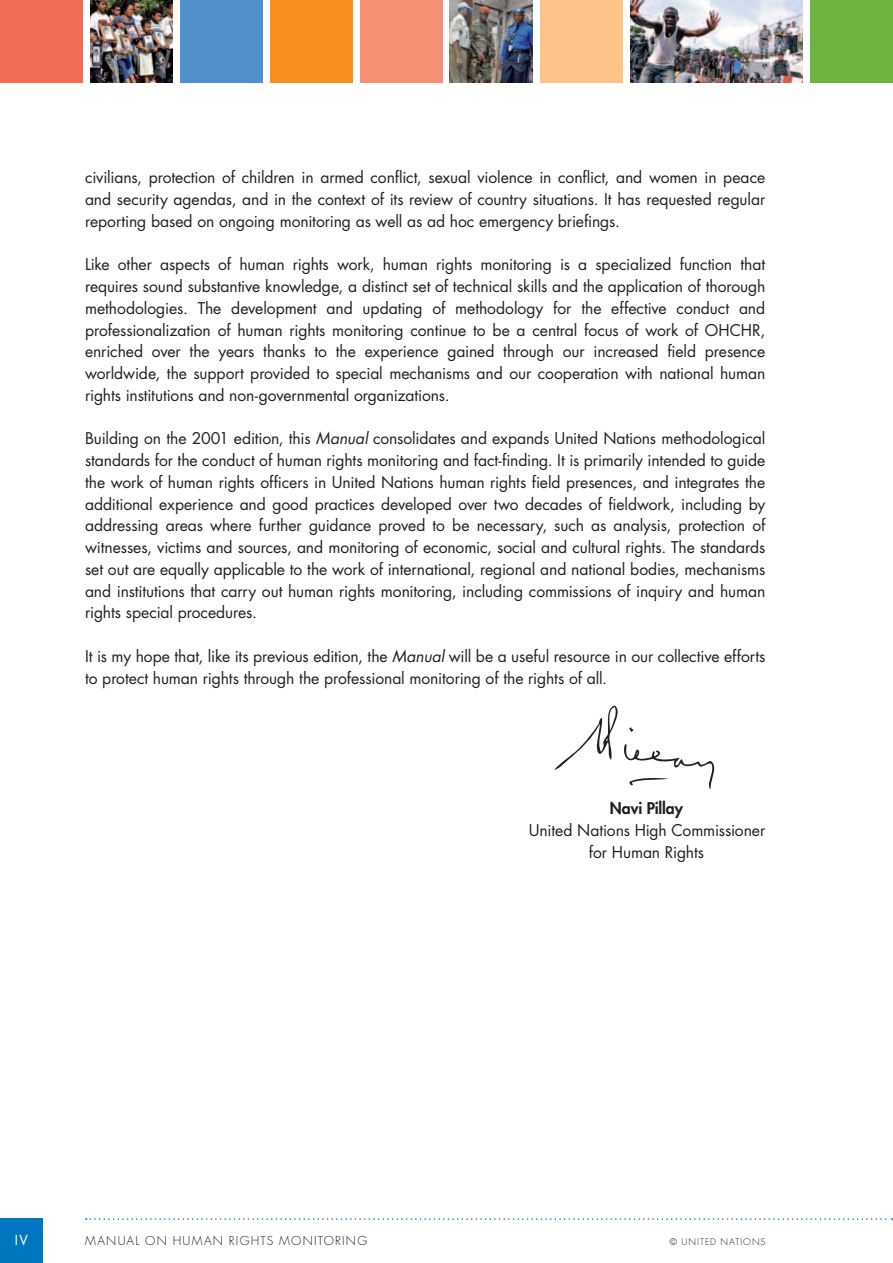
<style>
.page{position:relative;width:893px;height:1263px;background:#fff}
.page>*{position:absolute;margin:0;border:0;box-sizing:border-box;transform-origin:0 0}
.t1{font:15.75px/21.8px "Futura";letter-spacing:-.01em;color:#231f20;text-align:justify}
.t2{font:800 15.75px "Futura";letter-spacing:-.005em;color:#231f20}
.t3{font:13.5px "Futura";color:#fff}
.t4{font:300 12px "Futura";letter-spacing:.105em;color:#231f20}
.t5{font:300 9px "Futura";letter-spacing:.105em;color:#231f20}
.s1{font-style:italic}
</style>
<div class="page">
<svg style="left:86px;top:1218px;width:806px;height:2px"></svg>
<div style="left:0;top:1218px;width:43px;height:45px;background:#0076c0"></div>
<img style="left:450px;top:0;width:82px;height:83px">
<img style="left:630px;top:0;width:173px;height:83px">
<div style="left:810px;top:0;width:83px;height:83px;background:#6db43f"></div>
<div style="left:270px;top:0;width:83px;height:83px;background:#f78f1e"></div>
<div style="left:540px;top:0;width:83px;height:83px;background:#fdc389"></div>
<div style="left:0;top:0;width:83px;height:83px;background:#f26d54"></div>
<img style="left:90px;top:0;width:83px;height:83px">
<div style="left:180px;top:0;width:83px;height:83px;background:#5091cd"></div>
<div style="left:360px;top:0;width:83px;height:83px;background:#f69075"></div>
<svg style="left:554px;top:705px;width:161px;height:85px"></svg>
<p class="t1" style="left:85px;top:167px;width:682px">civilians, protection of children in armed conflict, sexual violence in conflict, and women in peace and security agendas, and in the context of its review of country situations. It has requested regular reporting based on ongoing monitoring as well as ad hoc emergency briefings.</p>
<p class="t1" style="left:85px;top:254px;width:682px">Like other aspects of human rights work, human rights monitoring is a specialized function that requires sound substantive knowledge, a distinct set of technical skills and the application of thorough methodologies. The development and updating of methodology for the effective conduct and professionalization of human rights monitoring continue to be a central focus of work of OHCHR, enriched over the years thanks to the experience gained through our increased field presence worldwide, the support provided to special mechanisms and our cooperation with national human rights institutions and non-governmental organizations.</p>
<p class="t1" style="left:85px;top:428px;width:682px">Building on the 2001 edition, this <span class="s1">Manual</span> consolidates and expands United Nations methodological standards for the conduct of human rights monitoring and fact-finding. It is primarily intended to guide the work of human rights officers in United Nations human rights field presences, and integrates the additional experience and good practices developed over two decades of fieldwork, including by addressing areas where further guidance proved to be necessary, such as analysis, protection of witnesses, victims and sources, and monitoring of economic, social and cultural rights. The standards set out are equally applicable to the work of international, regional and national bodies, mechanisms and institutions that carry out human rights monitoring, including commissions of inquiry and human rights special procedures.</p>
<p class="t1" style="left:85px;top:645px;width:682px">It is my hope that, like its previous edition, the <span class="s1">Manual</span> will be a useful resource in our collective efforts to protect human rights through the professional monitoring of the rights of all.</p>
<p class="t2" style="left:610px;top:798px;width:75px">Navi Pillay</p>
<p class="t1" style="left:529px;top:819px;width:238px;text-align:center">United Nations High Commissioner for Human Rights</p>
<p class="t3" style="left:15px;top:1231px;width:15px">IV</p>
<p class="t4" style="left:85px;top:1233px;width:284px">MANUAL ON HUMAN RIGHTS MONITORING</p>
<p class="t5" style="left:670px;top:1236px;width:97px">© UNITED NATIONS</p>
</div>
